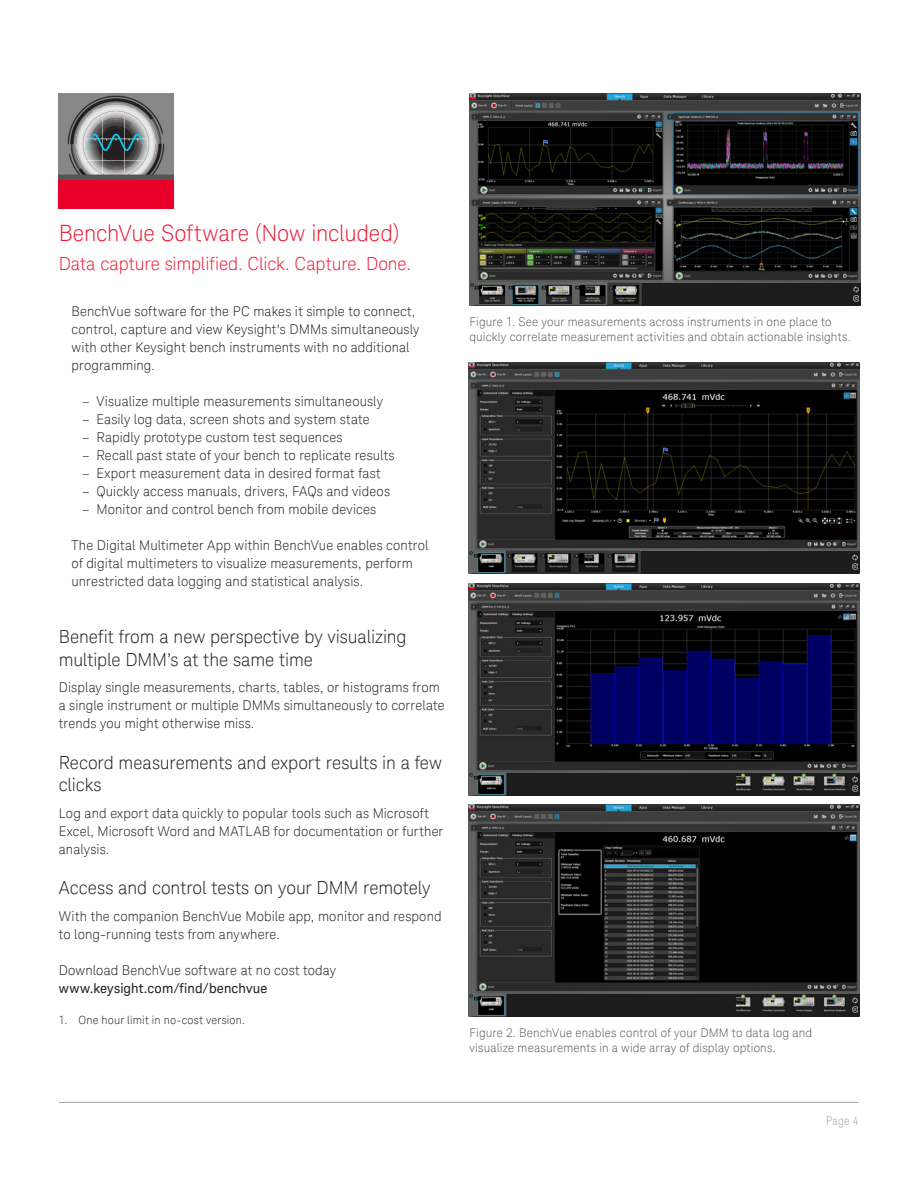
<style>
.page{position:relative;width:918px;height:1188px;background:#fff}
.page>*{position:absolute;margin:0;border:0;box-sizing:border-box;transform-origin:0 0}
.t1{font:300 22.5px "Keysight Sans";letter-spacing:-.005em;color:#ed1a36}
.t2{font:300 18px/22.5px "Keysight Sans";letter-spacing:-.005em;color:#231f20}
.t3{font:300 18px "Keysight Sans";letter-spacing:-.005em;color:#ed1a36}
.t4{font:300 13.5px/18px "Keysight Sans";letter-spacing:.01em;color:#231f20}
.t5{font:13.5px "Keysight Sans";letter-spacing:.01em;color:#231f20}
.t6{font:300 12px/15px "Keysight Sans";letter-spacing:.015em;color:#57585a}
.t7{font:300 condensed 12px "Keysight Sans";color:#a4a1a9}
.t8{font:300 11.25px "Keysight Sans";letter-spacing:.015em;color:#231f20}
</style>
<div class="page">
<hr style="left:59px;top:1102px;width:800px;height:1px;background:#a4a1a9">
<img style="left:59px;top:94px;width:115px;height:115px">
<img style="left:470px;top:94px;width:391px;height:211px">
<img style="left:468px;top:362px;width:391px;height:212px">
<img style="left:468px;top:583px;width:391px;height:212px">
<img style="left:468px;top:804px;width:391px;height:212px">
<h1 class="t1" style="left:59px;top:220px;width:342px">BenchVue Software (Now included)</h1>
<h2 class="t3" style="left:59px;top:253px;width:354px">Data capture simplified. Click. Capture. Done.</h2>
<p class="t4" style="left:72px;top:302px;width:349px">BenchVue software for the PC makes it simple to connect, control, capture and view Keysight's DMMs simultaneously with other Keysight bench instruments with no additional programming.</p>
<p class="t4" style="left:82px;top:392px;width:302px">– Visualize multiple measurements simultaneously</p>
<p class="t4" style="left:82px;top:410px;width:289px">– Easily log data, screen shots and system state</p>
<p class="t4" style="left:82px;top:428px;width:262px">– Rapidly prototype custom test sequences</p>
<p class="t4" style="left:82px;top:446px;width:314px">– Recall past state of your bench to replicate results</p>
<p class="t4" style="left:82px;top:464px;width:300px">– Export measurement data in desired format fast</p>
<p class="t4" style="left:82px;top:482px;width:309px">– Quickly access manuals, drivers, FAQs and videos</p>
<p class="t4" style="left:82px;top:500px;width:296px">– Monitor and control bench from mobile devices</p>
<p class="t4" style="left:72px;top:536px;width:358px">The Digital Multimeter App within BenchVue enables control of digital multimeters to visualize measurements, perform unrestricted data logging and statistical analysis.</p>
<h2 class="t2" style="left:59px;top:626px;width:349px">Benefit from a new perspective by visualizing multiple DMM’s at the same time</h2>
<p class="t4" style="left:59px;top:679px;width:387px">Display single measurements, charts, tables, or histograms from a single instrument or multiple DMMs simultaneously to correlate trends you might otherwise miss.</p>
<h2 class="t2" style="left:59px;top:751px;width:385px">Record measurements and export results in a few clicks</h2>
<p class="t4" style="left:59px;top:804px;width:386px">Log and export data quickly to popular tools such as Microsoft<br>Excel, Microsoft Word and MATLAB for documentation or further analysis.</p>
<h2 class="t2" style="left:59px;top:877px;width:373px">Access and control tests on your DMM remotely</h2>
<p class="t4" style="left:59px;top:907px;width:384px">With the companion BenchVue Mobile app, monitor and respond to long-running tests from anywhere.</p>
<p class="t4" style="left:59px;top:961px;width:279px">Download BenchVue software at no cost today</p>
<p class="t5" style="left:59px;top:980px;width:210px">www.keysight.com/find/benchvue</p>
<p class="t8" style="left:59px;top:1014px;width:188px">1. One hour limit in no-cost version.</p>
<p class="t6" style="left:470px;top:314px;width:383px">Figure 1. See your measurements across instruments in one place to quickly correlate measurement activities and obtain actionable insights.</p>
<p class="t6" style="left:470px;top:1025px;width:344px">Figure 2. BenchVue enables control of your DMM to data log and visualize measurements in a wide array of display options.</p>
<p class="t7" style="left:826px;top:1113px;width:34px">Page 4</p>
</div>
